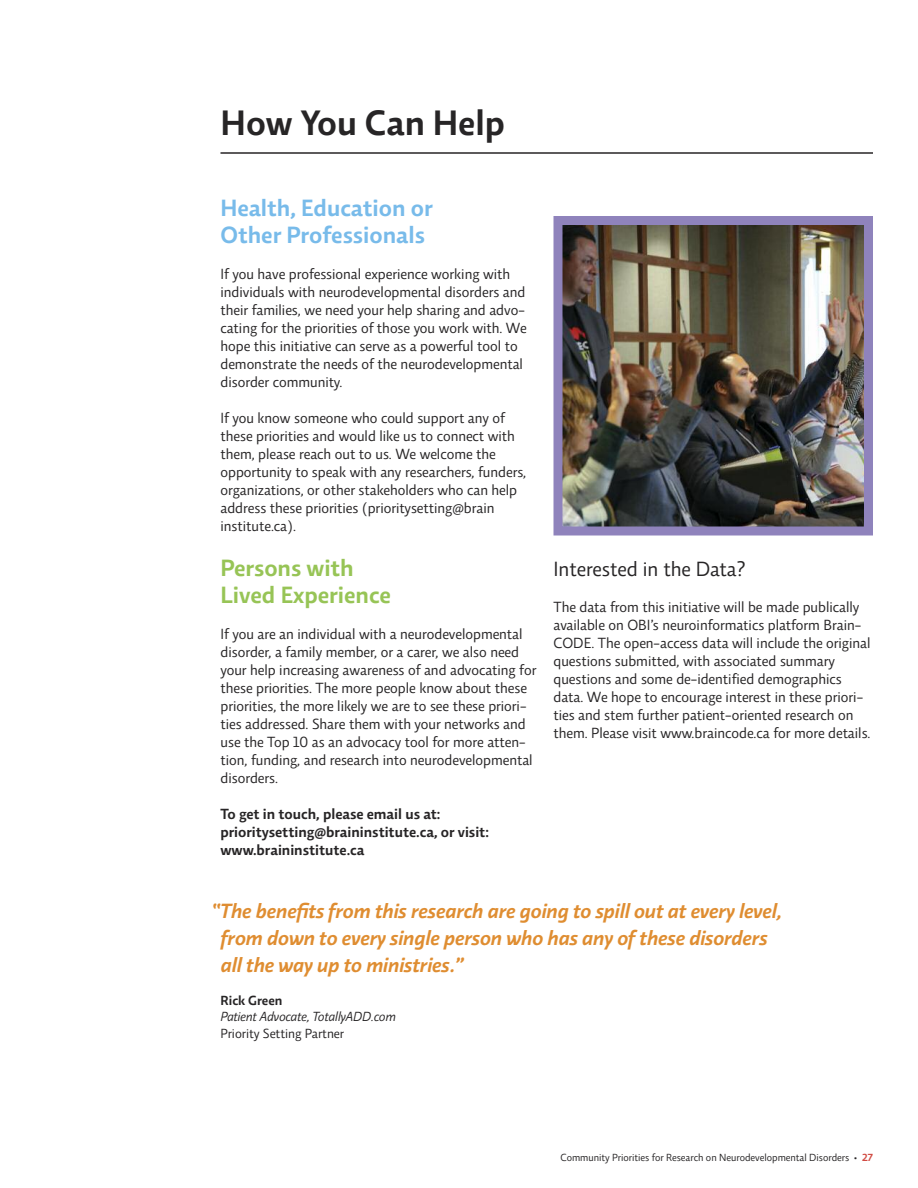
<style>
.page{position:relative;width:918px;height:1188px;background:#fff}
.page>*{position:absolute;margin:0;border:0;box-sizing:border-box;transform-origin:0 0}
.t1{font:600 36px "Relato Sans OT";color:#272526}
.t2{font:600 24px/27px "Relato Sans OT";color:#78bbea}
.t3{font:600 24px/27px "Relato Sans OT";color:#97c456}
.t4{font:italic 600 21px/27px "Relato Sans OT";color:#df8d31}
.t5{font:21px "Relato Sans OT";color:#272526}
.t6{font:15px/18px "Relato Sans OT";color:#272526}
.t7{font:600 15px/18px "Relato Sans OT";color:#272526}
.t8{font:italic 13.5px "Relato Sans OT";color:#272526}
.t9{font:13.5px "Relato Sans OT";color:#272526}
.t10{font:600 13.5px "Relato Sans OT";color:#272526}
.t11{font:10.5px "Relato Sans OT";color:#272526}
.s1{font-weight:600;color:#d14b43}
</style>
<div class="page">
<hr style="left:220px;top:152px;width:653px;height:2px;background:#272526">
<img style="left:564px;top:226px;width:299px;height:300px">
<div style="left:554px;top:216px;width:319px;height:320px;border:9px solid #8f83bc"></div>
<h1 class="t1" style="left:220px;top:109px;width:286px">How You Can Help</h1>
<h2 class="t2" style="left:220px;top:197px;width:214px">Health, Education or<br>Other Professionals</h2>
<p class="t6" style="left:220px;top:266px;width:308px">If you have professional experience working with individuals with neurodevelopmental disorders and their families, we need your help sharing and advo&shy;cating for the priorities of those you work with. We hope this initiative can serve as a powerful tool to demonstrate the needs of the neurodevelopmental disorder community.</p>
<p class="t6" style="left:221px;top:410px;width:307px">If you know someone who could support any of these priorities and would like us to connect with them, please reach out to us. We welcome the opportunity to speak with any researchers, funders, organizations, or other stakeholders who can help address these priorities (prioritysetting@brain institute.ca).</p>
<h2 class="t3" style="left:220px;top:557px;width:172px">Persons with<br>Lived Experience</h2>
<p class="t6" style="left:220px;top:626px;width:317px">If you are an individual with a neurodevelopmental disorder, a family member, or a carer, we also need your help increasing awareness of and advocating for these priorities. The more people know about these priorities, the more likely we are to see these priori&shy;ties addressed. Share them with your networks and use the Top 10 as an advocacy tool for more atten&shy;tion, funding, and research into neurodevelopmental disorders.</p>
<p class="t7" style="left:221px;top:806px;width:270px">To get in touch, please email us at: prioritysetting@braininstitute.ca, or visit: www.braininstitute.ca</p>
<h3 class="t5" style="left:554px;top:561px;width:194px">Interested in the Data?</h3>
<p class="t6" style="left:554px;top:599px;width:319px">The data from this initiative will be made publically available on OBI’s neuroinformatics platform Brain-CODE. The open-access data will include the original questions submitted, with associated summary questions and some de-identified demographics data. We hope to encourage interest in these priori&shy;ties and stem further patient-oriented research on them. Please visit www.braincode.ca for more details.</p>
<h3 class="t4" style="left:221px;top:899px;width:563px;text-indent:-9px">“The benefits from this research are going to spill out at every level, from down to every single person who has any of these disorders all the way up to ministries.”</h3>
<p class="t10" style="left:220px;top:995px;width:63px">Rick Green</p>
<p class="t8" style="left:220px;top:1012px;width:177px">Patient Advocate, TotallyADD.com</p>
<p class="t9" style="left:221px;top:1028px;width:125px">Priority Setting Partner</p>
<p class="t11" style="left:561px;top:1153px;width:314px">Community Priorities for Research on Neurodevelopmental Disorders • <span class="s1">27</span></p>
</div>
